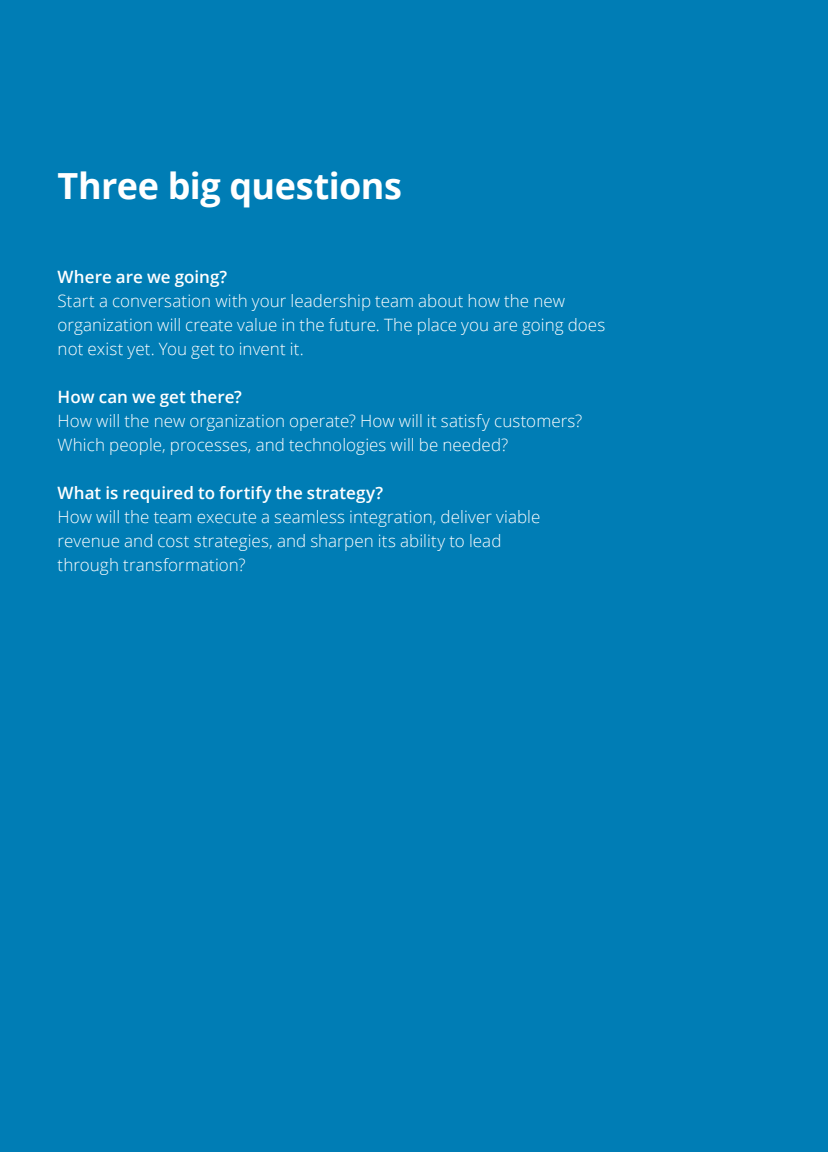
<style>
.page{position:relative;width:828px;height:1152px;background:#007db5}
.page>*{position:absolute;margin:0;border:0;box-sizing:border-box;transform-origin:0 0}
.Story_heading_bold{font:700 36px "Open Sans";letter-spacing:-.015em;color:#fff}
.Body_copy__8_5_12pt{font:300 17px/24px "Open Sans";letter-spacing:.005em;color:#fff}
.Body_copy__8_5_12pt-2{font:600 17px "Open Sans";color:#fff}
</style>
<div class="page">
<p class="Story_heading_bold" style="left:58px;top:160px;width:346px">Three big questions</p>
<p class="Body_copy__8_5_12pt-2" style="left:58px;top:265px;width:171px">Where are we going?</p>
<p class="Body_copy__8_5_12pt" style="left:58px;top:289px;width:549px">Start a conversation with your leadership team about how the new organization will create value in the future. The place you are going does not exist yet. You get to invent it.</p>
<p class="Body_copy__8_5_12pt-2" style="left:58px;top:385px;width:186px">How can we get there?</p>
<p class="Body_copy__8_5_12pt" style="left:58px;top:409px;width:526px">How will the new organization operate? How will it satisfy customers?<br>Which people, processes, and technologies will be needed?</p>
<p class="Body_copy__8_5_12pt-2" style="left:58px;top:481px;width:327px">What is required to fortify the strategy?</p>
<p class="Body_copy__8_5_12pt" style="left:58px;top:505px;width:484px">How will the team execute a seamless integration, deliver viable revenue and cost strategies, and sharpen its ability to lead through transformation?</p>
</div>
